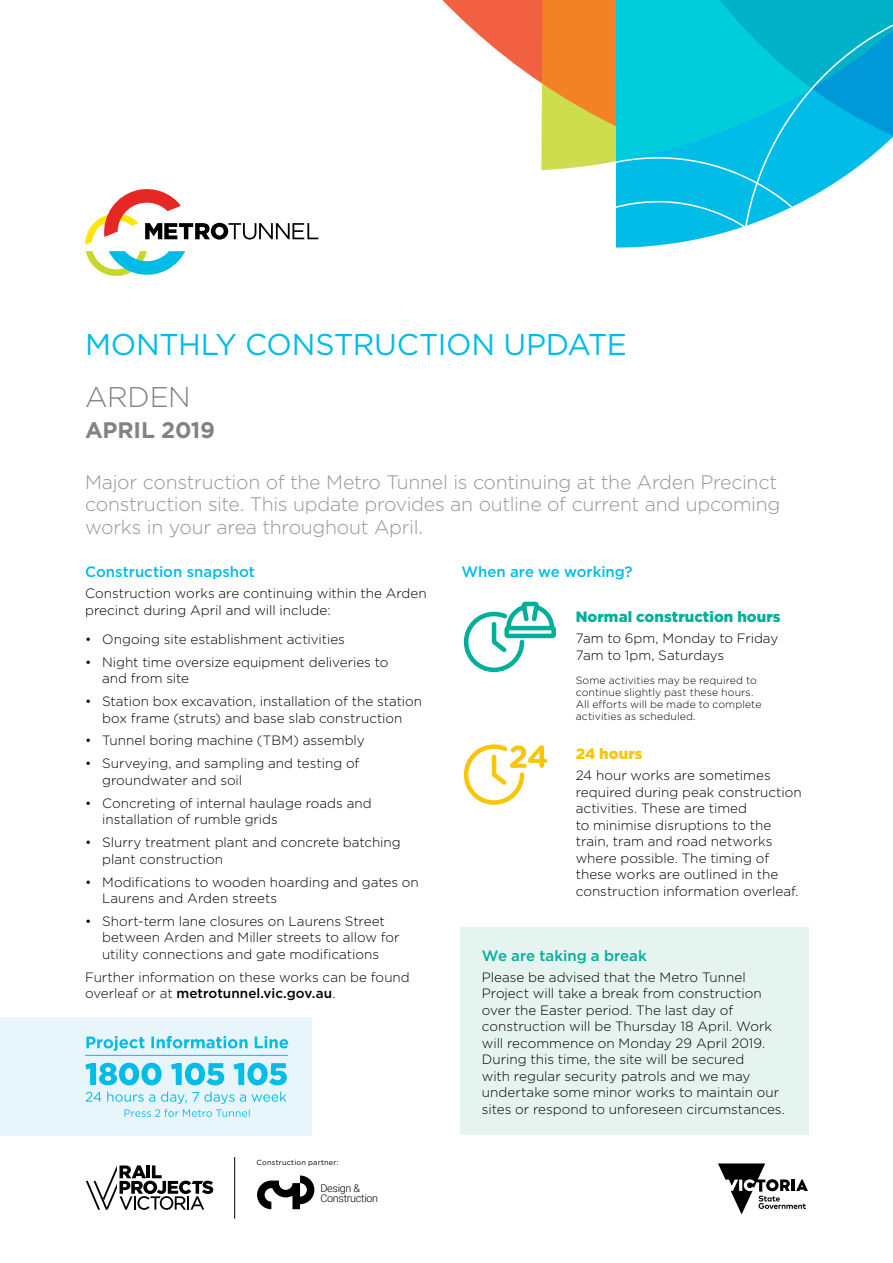
<style>
.page{position:relative;width:893px;height:1263px;background:#fff}
.page>*{position:absolute;margin:0;border:0;box-sizing:border-box;transform-origin:0 0}
.t1{font:30px "Gotham";letter-spacing:-.015em;color:#00bce7}
.t2{font:300 28.5px "Gotham";letter-spacing:-.01em;color:#808285}
.t3{font:700 22.5px "Gotham";letter-spacing:-.01em;color:#808285}
.t4{font:300 19.5px/22.5px "Gotham";letter-spacing:-.015em;color:#939598}
.t5{font:500 15px "Gotham";color:#00bce7}
.t6{font:900 15px "Gotham";letter-spacing:.005em;color:#00ae9a}
.t7{font:500 15px "Gotham";color:#00ae9a}
.t8{font:900 15px "Gotham";letter-spacing:.005em;color:#f9c606}
.t9{font:300 13.5px/16.5px "Gotham";color:#000}
.t10{font:300 10.8px/10.5px "Roboto";letter-spacing:-.025em;color:#000}
.t11{font:300 10.5px/12px "Gotham";letter-spacing:.01em;color:#000}
.t12{font:7.35px "Gotham";letter-spacing:.025em;color:#000}
.s1{font-weight:500}
</style>
<div class="page">
<svg style="left:718px;top:1163px;width:90px;height:51px"></svg>
<hr style="left:234px;top:1157px;width:1px;height:62px;background:#000">
<svg style="left:86px;top:1165px;width:127px;height:45px"></svg>
<svg style="left:257px;top:1175px;width:57px;height:34px"></svg>
<svg style="left:85px;top:189px;width:233px;height:56px"></svg>
<svg style="left:86px;top:251px;width:99px;height:25px"></svg>
<svg style="left:442px;top:0;width:99px;height:83px"></svg>
<svg style="left:541px;top:0;width:166px;height:144px;background:#69b58e"></svg>
<svg style="left:541px;top:144px;width:166px;height:104px"></svg>
<svg style="left:707px;top:0;width:186px;height:237px"></svg>
<div style="left:0;top:1017px;width:311px;height:119px;background:#e8f6fc"></div>
<svg style="left:85px;top:1063px;width:202px;height:22px"></svg>
<svg style="left:86px;top:1036px;width:202px;height:15px"></svg>
<svg style="left:86px;top:1091px;width:201px;height:26px"></svg>
<hr style="left:85px;top:1055px;width:203px;height:1px;background:#00bce7">
<div style="left:461px;top:928px;width:348px;height:207px;background:#e6f4f0"></div>
<svg style="left:463px;top:601px;width:93px;height:72px"></svg>
<svg style="left:463px;top:744px;width:84px;height:61px"></svg>
<h1 class="t1" style="left:85px;top:325px;width:543px">MONTHLY CONSTRUCTION UPDATE</h1>
<h2 class="t2" style="left:85px;top:379px;width:107px">ARDEN</h2>
<h3 class="t3" style="left:85px;top:415px;width:131px">APRIL 2019</h3>
<h3 class="t4" style="left:85px;top:470px;width:697px">Major construction of the Metro Tunnel is continuing at the Arden Precinct construction site. This update provides an outline of current and upcoming works in your area throughout April.</h3>
<p class="t5" style="left:85px;top:562px;width:171px">Construction snapshot</p>
<p class="t9" style="left:85px;top:585px;width:343px">Construction works are continuing within the Arden precinct during April and will include:</p>
<p class="t9" style="left:85px;top:630px;width:261px">• Ongoing site establishment activities</p>
<p class="t9" style="left:102px;top:653px;width:288px;text-indent:-17px">• Night time oversize equipment deliveries to and from site</p>
<p class="t9" style="left:85px;top:693px;width:339px;text-align:center">• Station box excavation, installation of the station box frame (struts) and base slab construction</p>
<p class="t9" style="left:85px;top:732px;width:281px">• Tunnel boring machine (TBM) assembly</p>
<p class="t9" style="left:102px;top:755px;width:259px;text-indent:-17px">• Surveying, and sampling and testing of groundwater and soil</p>
<p class="t9" style="left:102px;top:794px;width:271px;text-indent:-17px">• Concreting of internal haulage roads and installation of rumble grids</p>
<p class="t9" style="left:102px;top:834px;width:300px;text-indent:-17px">• Slurry treatment plant and concrete batching plant construction</p>
<p class="t9" style="left:102px;top:873px;width:318px;text-indent:-17px">• Modifications to wooden hoarding and gates on<br>Laurens and Arden streets</p>
<p class="t9" style="left:102px;top:912px;width:299px;text-indent:-17px">• Short-term lane closures on Laurens Street between Arden and Miller streets to allow for utility connections and gate modifications</p>
<p class="t9" style="left:85px;top:968px;width:326px">Further information on these works can be found overleaf or at <span class="s1">metrotunnel.vic.gov.au</span>.</p>
<p class="t5" style="left:461px;top:562px;width:173px">When are we working?</p>
<p class="t6" style="left:576px;top:607px;width:206px">Normal construction hours</p>
<p class="t9" style="left:576px;top:630px;width:204px">7am to 6pm, Monday to Friday<br>7am to 1pm, Saturdays</p>
<p class="t11" style="left:576px;top:674px;width:187px">Some activities may be required to continue slightly past these hours.<br>All efforts will be made to complete activities as scheduled.</p>
<p class="t8" style="left:576px;top:744px;width:68px">24 hours</p>
<p class="t9" style="left:576px;top:767px;width:228px">24 hour works are sometimes required during peak construction activities. These are timed<br>to minimise disruptions to the train, tram and road networks where possible. The timing of these works are outlined in the construction information overleaf.</p>
<p class="t7" style="left:482px;top:946px;width:166px">We are taking a break</p>
<p class="t9" style="left:482px;top:968px;width:305px">Please be advised that the Metro Tunnel Project will take a break from construction over the Easter period. The last day of construction will be Thursday 18 April. Work will recommence on Monday 29 April 2019.<br>During this time, the site will be secured<br>with regular security patrols and we may undertake some minor works to maintain our sites or respond to unforeseen circumstances.</p>
<p class="t12" style="left:257px;top:1158px;width:84px">Construction partner:</p>
<p class="t10" style="left:320px;top:1182px;width:59px">Design &amp;<br>Construction</p>
</div>
